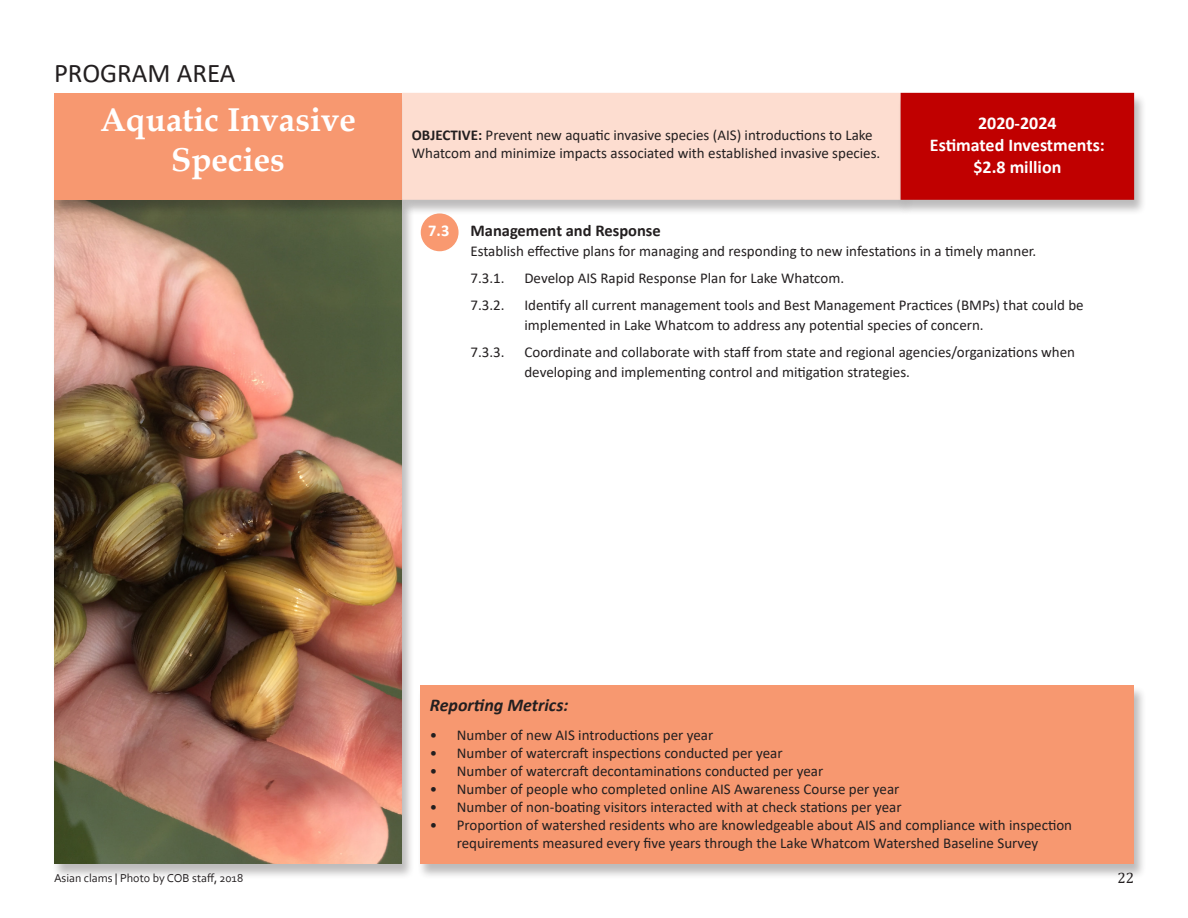
<style>
.page{position:relative;width:1188px;height:918px;background:#fff}
.page>*{position:absolute;margin:0;border:0;box-sizing:border-box;transform-origin:0 0}
.t1{font:700 33px "Book Antiqua";color:#fff}
.t2{font:27px "Calibri";color:#231f20}
.t3{font:700 18px "Calibri";color:#fff}
.t4{font:italic 700 18px "Calibri";color:#231f20}
.t5{font:700 16.5px "Calibri";color:#231f20}
.t6{font:700 16.5px "Calibri";color:#fff}
.t7{font:15px/18px "Calibri";color:#231f20}
.t8{font:15px "Cambria";color:#231f20}
.t9{font:12px "Corbel";color:#231f20}
.s1{font-weight:700}
</style>
<div class="page">
<div style="left:422px;top:214px;width:36px;height:37px;background:#f99970;border-radius:50%"></div>
<div style="left:421px;top:213px;width:38px;height:38px;border:2px solid #f99970;border-radius:50%"></div>
<div style="left:417px;top:685px;width:730px;height:194px;background:#231f20;opacity:.3"></div>
<div style="left:420px;top:685px;width:714px;height:179px;background:#f79870"></div>
<div style="left:51px;top:200px;width:364px;height:679px;background:#231f20;opacity:.3"></div>
<img style="left:54px;top:216px;width:348px;height:648px">
<div style="left:51px;top:93px;width:364px;height:123px;background:#231f20;opacity:.3"></div>
<div style="left:54px;top:93px;width:348px;height:107px;background:#f79870"></div>
<div style="left:399px;top:93px;width:515px;height:123px;background:#231f20;opacity:.3"></div>
<div style="left:402px;top:93px;width:499px;height:107px;background:#fdddd0;border:2px solid #fdddd0"></div>
<div style="left:898px;top:93px;width:249px;height:123px;background:#231f20;opacity:.3"></div>
<div style="left:901px;top:93px;width:233px;height:107px;background:#c00000;border:2px solid #c00000"></div>
<p class="t2" style="left:54px;top:54px;width:183px">PROGRAM AREA</p>
<p class="t1" style="left:100px;top:98px;width:257px">Aquatic Invasive</p>
<p class="t1" style="left:171px;top:137px;width:115px">Species</p>
<p class="t7" style="left:412px;top:126px;width:470px"><span class="s1">OBJECTIVE:</span> Prevent new aquatic invasive species (AIS) introductions to Lake<br>Whatcom and minimize impacts associated with established invasive species.</p>
<p class="t3" style="left:978px;top:111px;width:80px">2020-2024</p>
<p class="t3" style="left:930px;top:132px;width:176px">Estimated Investments:</p>
<p class="t3" style="left:973px;top:154px;width:89px">$2.8 million</p>
<p class="t6" style="left:428px;top:219px;width:23px">7.3</p>
<p class="t5" style="left:470px;top:219px;width:192px">Management and Response</p>
<p class="t7" style="left:470px;top:242px;width:567px">Establish effective plans for managing and responding to new infestations in a timely manner.</p>
<p class="t7" style="left:470px;top:269px;width:36px">7.3.1.</p>
<p class="t7" style="left:524px;top:269px;width:321px">Develop AIS Rapid Response Plan for Lake Whatcom.</p>
<p class="t7" style="left:470px;top:296px;width:36px">7.3.2.</p>
<p class="t7" style="left:524px;top:296px;width:561px">Identify all current management tools and Best Management Practices (BMPs) that could be</p>
<p class="t7" style="left:524px;top:316px;width:461px">implemented in Lake Whatcom to address any potential species of concern.</p>
<p class="t7" style="left:470px;top:343px;width:36px">7.3.3.</p>
<p class="t7" style="left:524px;top:343px;width:552px">Coordinate and collaborate with staff from state and regional agencies/organizations when</p>
<p class="t7" style="left:524px;top:362px;width:387px">developing and implementing control and mitigation strategies.</p>
<p class="t9" style="left:54px;top:871px;width:191px">Asian clams | Photo by COB staff, 2018</p>
<p class="t4" style="left:430px;top:693px;width:140px">Reporting Metrics:</p>
<p class="t7" style="left:430px;top:726px;width:285px">• Number of new AIS introductions per year</p>
<p class="t7" style="left:430px;top:744px;width:354px">• Number of watercraft inspections conducted per year</p>
<p class="t7" style="left:430px;top:762px;width:395px">• Number of watercraft decontaminations conducted per year</p>
<p class="t7" style="left:430px;top:780px;width:471px">• Number of people who completed online AIS Awareness Course per year</p>
<p class="t7" style="left:430px;top:798px;width:473px">• Number of non-boating visitors interacted with at check stations per year</p>
<p class="t7" style="left:430px;top:816px;width:644px">• Proportion of watershed residents who are knowledgeable about AIS and compliance with inspection</p>
<p class="t7" style="left:457px;top:834px;width:583px">requirements measured every five years through the Lake Whatcom Watershed Baseline Survey</p>
<p class="t8" style="left:1118px;top:869px;width:18px">22</p>
</div>
